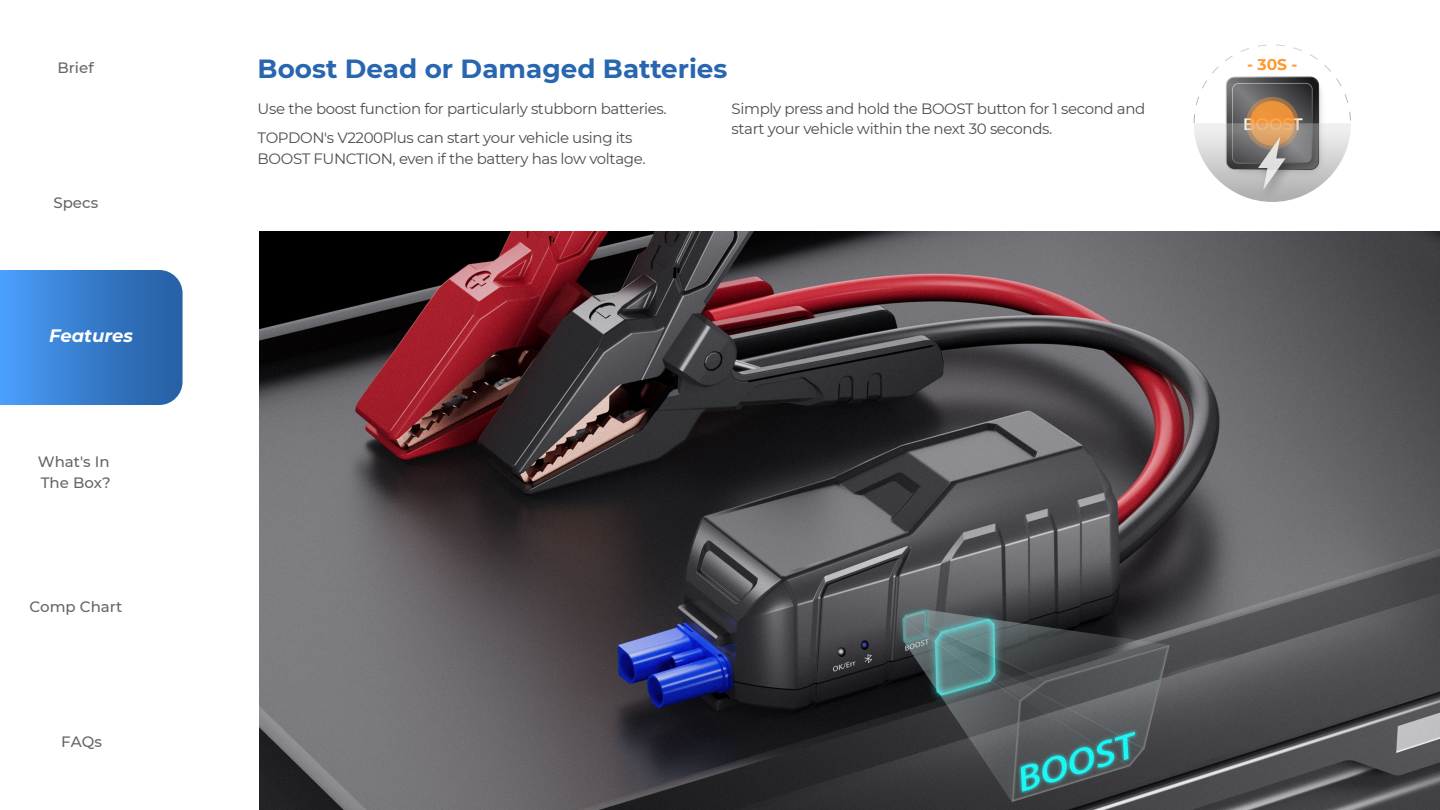
<style>
.page{position:relative;width:1440px;height:810px;background:#fff}
.page>*{position:absolute;margin:0;border:0;box-sizing:border-box;transform-origin:0 0}
.t1{font:700 26.25px "Montserrat";color:#2866b0}
.t2{font:italic 700 18px "Montserrat";color:#fff}
.t3{font:700 15.52px "Montserrat";color:#ff962e}
.t4{font:15px/29.8px "Montserrat";letter-spacing:-.025em;color:#4d4d4d}
.t5{font:500 15px/21.6px "Montserrat";color:#666}
</style>
<div class="page">
<img style="left:260px;top:231px;width:1180px;height:579px">
<svg style="left:0;top:270px;width:183px;height:135px;background:#397ece"></svg>
<svg style="left:1194px;top:44px;width:157px;height:158px"></svg>
<p class="t5" style="left:57px;top:56px;width:38px">Brief</p>
<p class="t5" style="left:53px;top:191px;width:46px">Specs</p>
<p class="t2" style="left:49px;top:323px;width:86px">Features</p>
<p class="t5" style="left:38px;top:450px;width:74px">What's In<br>The Box?</p>
<p class="t5" style="left:29px;top:596px;width:94px">Comp Chart</p>
<p class="t5" style="left:61px;top:730px;width:42px">FAQs</p>
<h1 class="t1" style="left:258px;top:49px;width:471px">Boost Dead or Damaged Batteries</h1>
<p class="t4" style="left:258px;top:93px;width:411px">Use the boost function for particularly stubborn batteries.<br>TOPDON's V2200Plus can start your vehicle using its</p>
<p class="t4" style="left:258px;top:143px;width:389px">BOOST FUNCTION, even if the battery has low voltage.</p>
<p class="t4" style="left:732px;top:98px;width:415px;line-height:20.2px">Simply press and hold the BOOST button for 1 second and start your vehicle within the next 30 seconds.</p>
<p class="t3" style="left:1247px;top:53px;width:52px">- 30S -</p>
</div>
